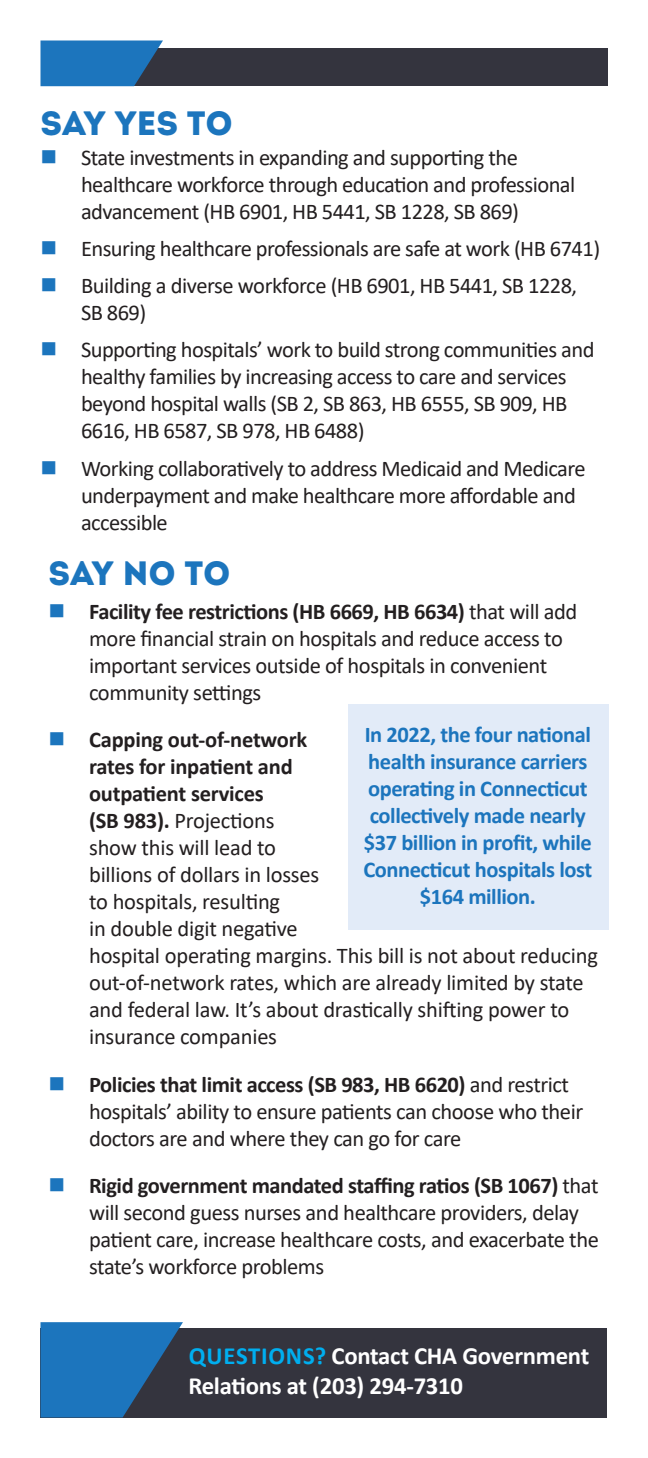
<style>
.page{position:relative;width:648px;height:1458px;background:#fff}
.page>*{position:absolute;margin:0;border:0;box-sizing:border-box;transform-origin:0 0}
.t1{font:33.75px "Intro";letter-spacing:-.01em;color:#1c75bd}
.t2{font:700 24.75px/29.7px "Calibri";letter-spacing:-.01em;color:#fff}
.t3{font:22.5px/27px "Calibri";letter-spacing:-.025em;color:#231f20}
.t4{font:700 22.5px/27px "Calibri";letter-spacing:-.02em;color:#1c75bd;text-align:center}
.s1{font-weight:700}
.s2{color:#00aeef}
</style>
<div class="page">
<div style="left:348px;top:704px;width:261px;height:226px;background:#e2ebf8"></div>
<div style="left:40px;top:1328px;width:568px;height:90px;background:#34343e"></div>
<svg style="left:40px;top:1322px;width:143px;height:96px"></svg>
<div style="left:58px;top:49px;width:550px;height:37px;background:#34343e"></div>
<svg style="left:40px;top:41px;width:123px;height:45px;background:#206eae"></svg>
<p class="t1" style="left:40px;top:103px;width:194px">SAY YES TO</p>
<p class="t3" style="left:81px;top:144px;width:496px">State investments in expanding and supporting the healthcare workforce through education and professional advancement (HB 6901, HB 5441, SB 1228, SB 869)</p>
<p class="t3" style="left:81px;top:235px;width:521px">Ensuring healthcare professionals are safe at work (HB 6741)</p>
<p class="t3" style="left:81px;top:272px;width:498px">Building a diverse workforce (HB 6901, HB 5441, SB 1228,<br>SB 869)</p>
<p class="t3" style="left:81px;top:336px;width:515px">Supporting hospitals’ work to build strong communities and healthy families by increasing access to care and services beyond hospital walls (SB 2, SB 863, HB 6555, SB 909, HB 6616, HB 6587, SB 978, HB 6488)</p>
<p class="t3" style="left:81px;top:454px;width:506px">Working collaboratively to address Medicaid and Medicare underpayment and make healthcare more affordable and accessible</p>
<p class="t1" style="left:49px;top:553px;width:183px">SAY NO TO</p>
<p class="t3" style="left:89px;top:598px;width:490px"><span class="s1">Facility fee restrictions (HB 6669, HB 6634)</span> that will add more financial strain on hospitals and reduce access to important services outside of hospitals in convenient community settings</p>
<p class="t3" style="left:89px;top:726px;width:510px"><span class="s1">Capping out-of-network<br>rates for inpatient and<br>outpatient services<br>(SB 983).</span> Projections<br>show this will lead to<br>billions of dollars in losses<br>to hospitals, resulting<br>in double digit negative<br>hospital operating margins. This bill is not about reducing out-of-network rates, which are already limited by state and federal law. It’s about drastically shifting power to insurance companies</p>
<p class="t3" style="left:89px;top:1070px;width:496px"><span class="s1">Policies that limit access (SB 983, HB 6620)</span> and restrict hospitals’ ability to ensure patients can choose who their doctors are and where they can go for care</p>
<p class="t3" style="left:89px;top:1171px;width:511px"><span class="s1">Rigid government mandated staffing ratios (SB 1067)</span> that will second guess nurses and healthcare providers, delay patient care, increase healthcare costs, and exacerbate the state’s workforce problems</p>
<p class="t4" style="left:363px;top:720px;width:230px">In 2022, the four national health insurance carriers operating in Connecticut collectively made nearly $37 billion in profit, while<br>Connecticut hospitals lost $164 million.</p>
<p class="t2" style="left:188px;top:1341px;width:402px"><span class="s2">QUESTIONS?</span> Contact CHA Government<br>Relations at (203) 294-7310</p>
</div>
